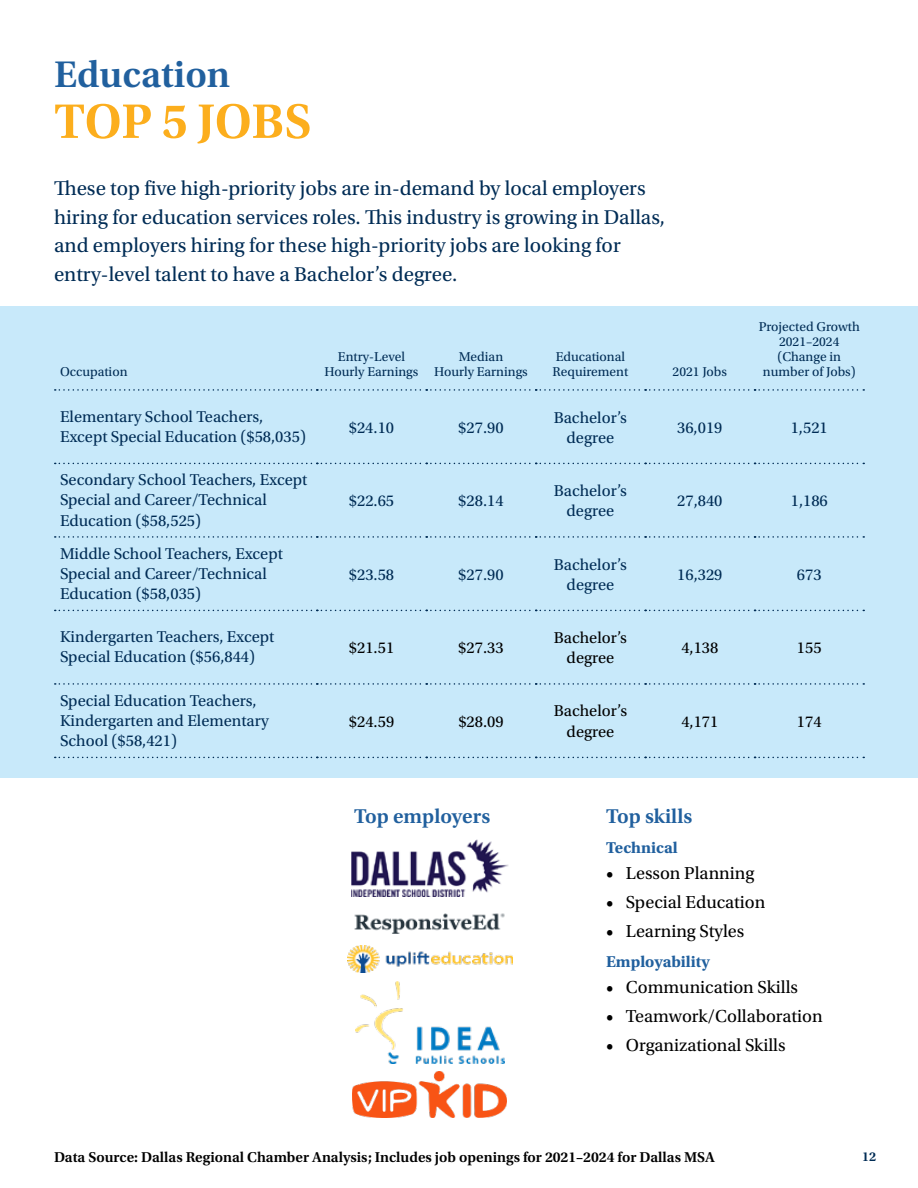
<style>
.page{position:relative;width:918px;height:1188px;background:#fff}
.page>*{position:absolute;margin:0;border:0;box-sizing:border-box;transform-origin:0 0}
.t1{font:600 51px "Utopia Std";letter-spacing:-.005em;color:#fcae1d}
.t2{font:600 39px "Utopia Std";color:#21609e}
.t3{font:21px/28.5px "Utopia Std";color:#002c55}
.t4{font:600 21px "Utopia Std";color:#21609e}
.t5{font:18.3px "Utopia Std";color:#000}
.t6{font:16.5px/20.2px "Utopia Std";color:#002c55}
.t7{font:16.5px/20.2px "Utopia Std";color:#000;text-align:center}
.t8{font:700 16.5px "Utopia Std";color:#21609e}
.t9{font:600 15px "Utopia Std";color:#000}
.t10{font:13.5px/15px "Utopia Std";color:#002c55;text-align:center}
.t11{font:600 13.5px "Utopia Std";color:#002c55}
</style>
<div class="page">
<hr style="left:917px;top:565px;width:1px;height:623px;background:#21609e">
<div style="left:0;top:306px;width:918px;height:472px;background:#c8e9fa"></div>
<img style="left:352px;top:840px;width:156px;height:56px">
<svg style="left:55px;top:389px;width:809px;height:2px"></svg>
<svg style="left:55px;top:463px;width:809px;height:1px"></svg>
<svg style="left:55px;top:536px;width:809px;height:2px"></svg>
<svg style="left:55px;top:610px;width:809px;height:1px"></svg>
<svg style="left:55px;top:683px;width:809px;height:2px"></svg>
<svg style="left:55px;top:757px;width:809px;height:1px"></svg>
<img style="left:354px;top:913px;width:151px;height:21px">
<img style="left:347px;top:945px;width:166px;height:28px">
<img style="left:353px;top:1071px;width:154px;height:46px">
<img style="left:356px;top:982px;width:148px;height:81px">
<h2 class="t2" style="left:54px;top:52px;width:178px">Education</h2>
<h1 class="t1" style="left:54px;top:93px;width:259px">TOP 5 JOBS</h1>
<p class="t3" style="left:54px;top:175px;width:612px">These top five high-priority jobs are in-demand by local employers hiring for education services roles. This industry is growing in Dallas, and employers hiring for these high-priority jobs are looking for entry-level talent to have a Bachelor’s degree.</p>
<p class="t10" style="left:60px;top:365px;width:69px">Occupation</p>
<p class="t10" style="left:325px;top:350px;width:95px">Entry-Level<br>Hourly Earnings</p>
<p class="t10" style="left:434px;top:350px;width:95px">Median<br>Hourly Earnings</p>
<p class="t10" style="left:553px;top:350px;width:77px;text-align:left">Educational<br>Requirement</p>
<p class="t10" style="left:673px;top:365px;width:56px">2021 Jobs</p>
<p class="t10" style="left:759px;top:320px;width:103px">Projected Growth<br>2021–2024 (Change in number of Jobs)</p>
<p class="t6" style="left:60px;top:407px;width:247px">Elementary School Teachers,<br>Except Special Education ($58,035)</p>
<p class="t6" style="left:349px;top:418px;width:47px">$24.10</p>
<p class="t6" style="left:458px;top:418px;width:47px">$27.90</p>
<p class="t6" style="left:554px;top:407px;width:75px;text-align:center">Bachelor’s degree</p>
<p class="t6" style="left:677px;top:417px;width:47px">36,019</p>
<p class="t6" style="left:791px;top:417px;width:39px">1,521</p>
<p class="t6" style="left:60px;top:470px;width:249px">Secondary School Teachers, Except<br>Special and Career/Technical<br>Education ($58,525)</p>
<p class="t6" style="left:349px;top:491px;width:47px">$22.65</p>
<p class="t6" style="left:458px;top:491px;width:47px">$28.14</p>
<p class="t6" style="left:554px;top:481px;width:75px;text-align:center">Bachelor’s degree</p>
<p class="t6" style="left:677px;top:491px;width:47px">27,840</p>
<p class="t6" style="left:791px;top:491px;width:39px">1,186</p>
<p class="t6" style="left:60px;top:543px;width:224px">Middle School Teachers, Except<br>Special and Career/Technical<br>Education ($58,035)</p>
<p class="t6" style="left:349px;top:564px;width:47px">$23.58</p>
<p class="t6" style="left:458px;top:564px;width:47px">$27.90</p>
<p class="t6" style="left:554px;top:554px;width:75px;text-align:center">Bachelor’s degree</p>
<p class="t6" style="left:677px;top:564px;width:47px">16,329</p>
<p class="t6" style="left:797px;top:564px;width:26px">673</p>
<p class="t6" style="left:60px;top:627px;width:216px">Kindergarten Teachers, Except<br>Special Education ($56,844)</p>
<p class="t7" style="left:349px;top:638px;width:47px">$21.51</p>
<p class="t7" style="left:458px;top:638px;width:47px">$27.33</p>
<p class="t7" style="left:554px;top:628px;width:75px">Bachelor’s degree</p>
<p class="t7" style="left:681px;top:638px;width:39px">4,138</p>
<p class="t7" style="left:797px;top:638px;width:26px">155</p>
<p class="t6" style="left:60px;top:690px;width:210px">Special Education Teachers,<br>Kindergarten and Elementary<br>School ($58,421)</p>
<p class="t7" style="left:349px;top:711px;width:47px">$24.59</p>
<p class="t7" style="left:458px;top:711px;width:47px">$28.09</p>
<p class="t7" style="left:554px;top:701px;width:75px">Bachelor’s degree</p>
<p class="t7" style="left:681px;top:711px;width:39px">4,171</p>
<p class="t7" style="left:797px;top:711px;width:26px">174</p>
<p class="t4" style="left:354px;top:804px;width:138px">Top employers</p>
<p class="t4" style="left:606px;top:804px;width:88px">Top skills</p>
<p class="t8" style="left:606px;top:838px;width:73px">Technical</p>
<p class="t5" style="left:606px;top:863px;width:150px">• Lesson Planning</p>
<p class="t5" style="left:606px;top:892px;width:161px">• Special Education</p>
<p class="t5" style="left:606px;top:921px;width:140px">• Learning Styles</p>
<p class="t8" style="left:606px;top:952px;width:105px">Employability</p>
<p class="t5" style="left:606px;top:977px;width:194px">• Communication Skills</p>
<p class="t5" style="left:606px;top:1006px;width:218px">• Teamwork/Collaboration</p>
<p class="t5" style="left:606px;top:1035px;width:181px">• Organizational Skills</p>
<p class="t9" style="left:54px;top:1149px;width:662px">Data Source: Dallas Regional Chamber Analysis; Includes job openings for 2021–2024 for Dallas MSA</p>
<p class="t11" style="left:862px;top:1149px;width:16px">12</p>
</div>
